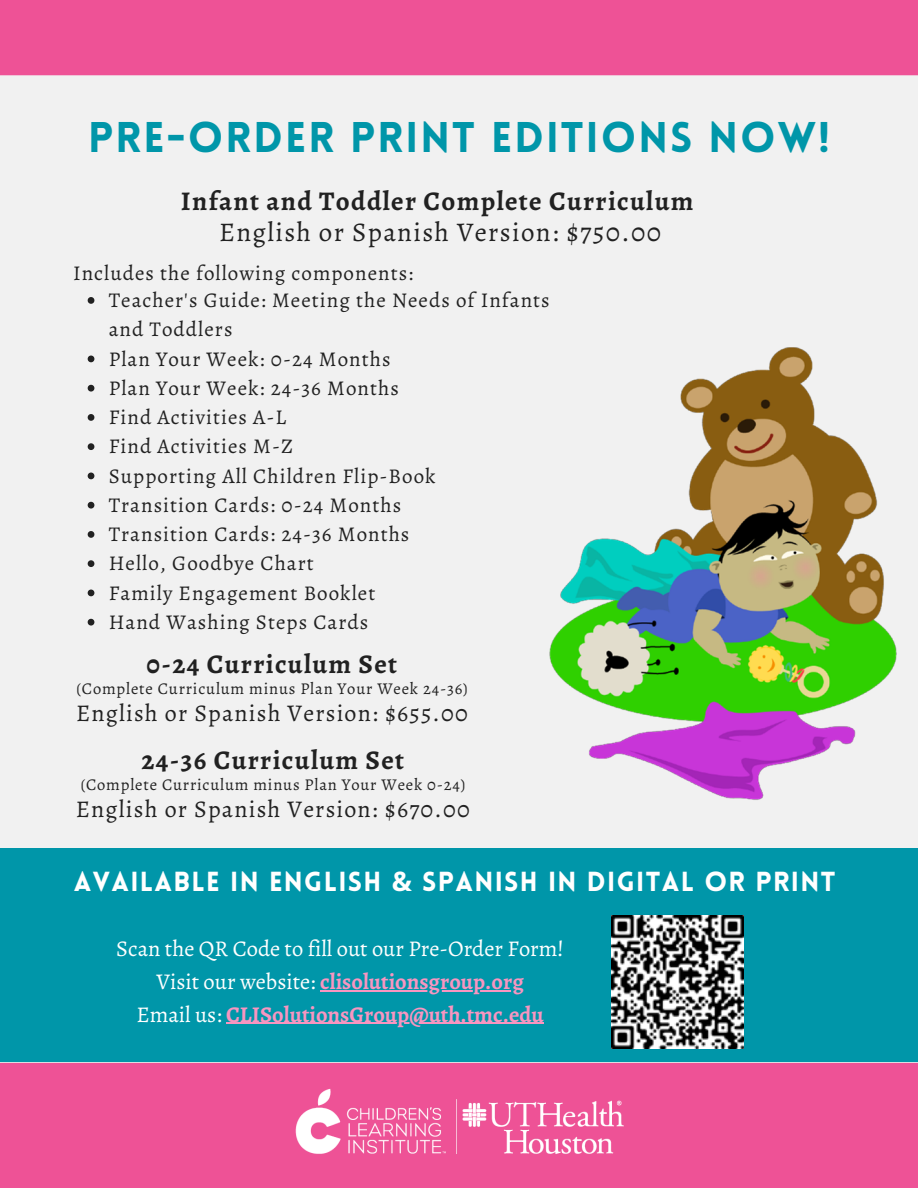
<style>
.page{position:relative;width:918px;height:1188px;background:#f1f1f1}
.page>*{position:absolute;margin:0;border:0;box-sizing:border-box;transform-origin:0 0}
.t1{font:900 42px "Lovelo";letter-spacing:.05em;color:#0096a9}
.t2{font:700 27px "Alegreya";letter-spacing:.05em;color:#212121}
.t3{font:900 27px "Lovelo";letter-spacing:.05em;color:#fff}
.t4{font:27px "Alegreya";letter-spacing:.05em;color:#212121}
.t5{font:24px "Alegreya";letter-spacing:.05em;color:#212121}
.t6{font:700 22.5px "Alegreya";color:#f895c0}
.t7{font:22.5px "Alegreya";color:#fff}
.t8{font:21px/29.2px "Alegreya";letter-spacing:.05em;color:#212121}
.t9{font:16.5px "Alegreya";letter-spacing:.05em;color:#212121}
.s1{font-family:"Noto Sans";font-weight:700}
.s2{font-weight:400;color:#fff}
</style>
<div class="page">
<div style="left:0;top:0;width:918px;height:75px;background:#ee5296"></div>
<img style="left:550px;top:347px;width:347px;height:453px">
<svg style="left:88px;top:297px;width:6px;height:7px"></svg>
<svg style="left:88px;top:356px;width:6px;height:6px"></svg>
<svg style="left:88px;top:385px;width:6px;height:7px"></svg>
<svg style="left:88px;top:414px;width:6px;height:7px"></svg>
<svg style="left:88px;top:443px;width:6px;height:7px"></svg>
<svg style="left:88px;top:473px;width:6px;height:6px"></svg>
<svg style="left:88px;top:502px;width:6px;height:7px"></svg>
<svg style="left:88px;top:531px;width:6px;height:7px"></svg>
<svg style="left:88px;top:560px;width:6px;height:7px"></svg>
<svg style="left:88px;top:590px;width:6px;height:6px"></svg>
<svg style="left:88px;top:619px;width:6px;height:7px"></svg>
<div style="left:0;top:1063px;width:918px;height:125px;background:#ee5296"></div>
<img style="left:295px;top:1088px;width:329px;height:66px">
<div style="left:0;top:848px;width:918px;height:214px;background:#0096a9"></div>
<img style="left:611px;top:915px;width:133px;height:133px">
<hr style="left:320px;top:990px;width:204px;height:1px;background:#f895c0">
<hr style="left:226px;top:1023px;width:318px;height:1px;background:#f895c0">
<p class="t1" style="left:88px;top:121px;width:743px">PRE-ORDER PRINT EDITIONS NOW!</p>
<p class="t2" style="left:181px;top:182px;width:514px">Infant and Toddler Complete Curriculum</p>
<p class="t4" style="left:219px;top:214px;width:444px">English or Spanish Version: $750.00</p>
<p class="t8" style="left:73px;top:258px;width:342px">Includes the following components:</p>
<p class="t8" style="left:109px;top:285px;width:443px">Teacher's Guide: Meeting the Needs of Infants and Toddlers</p>
<p class="t8" style="left:109px;top:344px;width:283px">Plan Your Week: 0-24 Months</p>
<p class="t8" style="left:109px;top:373px;width:292px">Plan Your Week: 24-36 Months</p>
<p class="t8" style="left:109px;top:402px;width:179px">Find Activities A-L</p>
<p class="t8" style="left:109px;top:432px;width:186px">Find Activities M-Z</p>
<p class="t8" style="left:109px;top:461px;width:328px">Supporting All Children Flip-Book</p>
<p class="t8" style="left:109px;top:490px;width:294px">Transition Cards: 0-24 Months</p>
<p class="t8" style="left:109px;top:519px;width:302px">Transition Cards: 24-36 Months</p>
<p class="t8" style="left:109px;top:549px;width:207px">Hello, Goodbye Chart</p>
<p class="t8" style="left:109px;top:578px;width:268px">Family Engagement Booklet</p>
<p class="t8" style="left:109px;top:607px;width:261px">Hand Washing Steps Cards</p>
<p class="t2" style="left:147px;top:645px;width:252px">0-24 Curriculum Set</p>
<p class="t9" style="left:77px;top:677px;width:393px">(Complete Curriculum minus Plan Your Week 24-36)</p>
<p class="t5" style="left:76px;top:696px;width:393px">English or Spanish Version: $655.00</p>
<p class="t2" style="left:141px;top:742px;width:264px">24-36 Curriculum Set</p>
<p class="t9" style="left:81px;top:774px;width:386px">(Complete Curriculum minus Plan Your Week 0-24)</p>
<p class="t5" style="left:76px;top:793px;width:395px">English or Spanish Version: $670.00</p>
<p class="t3" style="left:74px;top:871px;width:763px">AVAILABLE IN ENGLISH <span class="s1">&amp;</span> SPANISH IN DIGITAL OR PRINT</p>
<p class="t7" style="left:116px;top:933px;width:449px">Scan the QR Code to fill out our Pre-Order Form!</p>
<p class="t6" style="left:156px;top:966px;width:369px"><span class="s2">Visit our website:</span> clisolutionsgroup.org</p>
<p class="t6" style="left:136px;top:999px;width:409px"><span class="s2">Email us:</span> CLISolutionsGroup@uth.tmc.edu</p>
</div>
